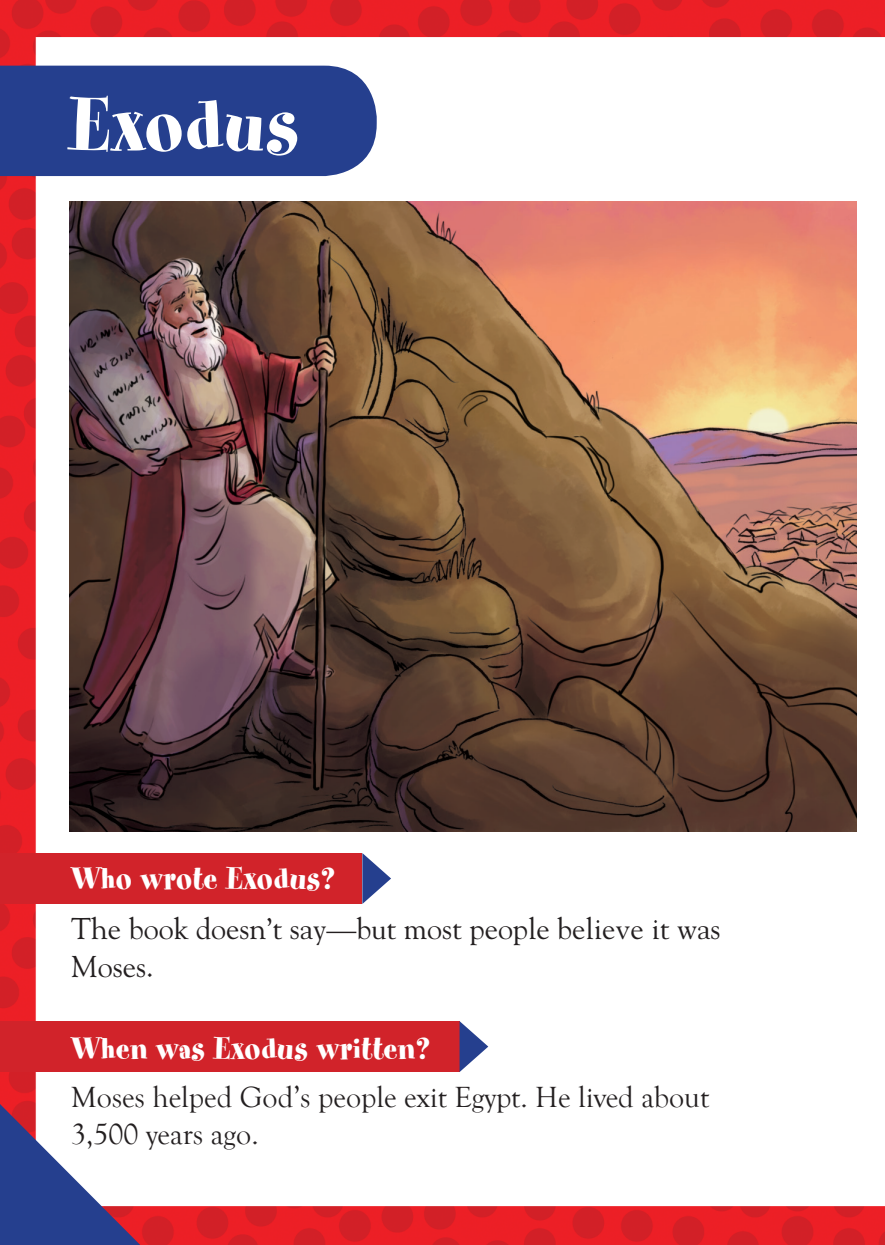
<style>
.page{position:relative;width:885px;height:1245px;background:#fff}
.page>*{position:absolute;margin:0;border:0;box-sizing:border-box;transform-origin:0 0}
.t1{font:85px "Spumoni LP";letter-spacing:.02em;color:#fff}
.t2{font:35px "Spumoni LP";letter-spacing:.02em;color:#fff}
.t3{font:30px/37.5px "Goudy Old Style T";color:#231f20}
.t4{font:30px/37.5px "Goudy";color:#231f20}
</style>
<div class="page">
<img style="left:0;top:0;width:885px;height:1245px">
<div style="left:0;top:66px;width:377px;height:110px;background:#253f8e"></div>
<div style="left:0;top:1021px;width:460px;height:51px;background:#d1232a"></div>
<svg style="left:460px;top:1021px;width:28px;height:51px"></svg>
<div style="left:0;top:853px;width:362px;height:51px;background:#d1232a"></div>
<svg style="left:362px;top:853px;width:29px;height:51px"></svg>
<img style="left:70px;top:201px;width:787px;height:630px">
<svg style="left:0;top:1072px;width:193px;height:173px"></svg>
<h1 class="t1" style="left:71px;top:82px;width:229px">Exodus</h1>
<p class="t2" style="left:71px;top:861px;width:266px">Who wrote Exodus?</p>
<p class="t4" style="left:71px;top:909px;width:651px">The book doesn’t say—but most people believe it was<br>Moses.</p>
<p class="t2" style="left:71px;top:1031px;width:360px">When was Exodus written?</p>
<p class="t3" style="left:71px;top:1079px;width:639px">Moses helped God’s people exit Egypt. He lived about<br>3,500 years ago.</p>
</div>
